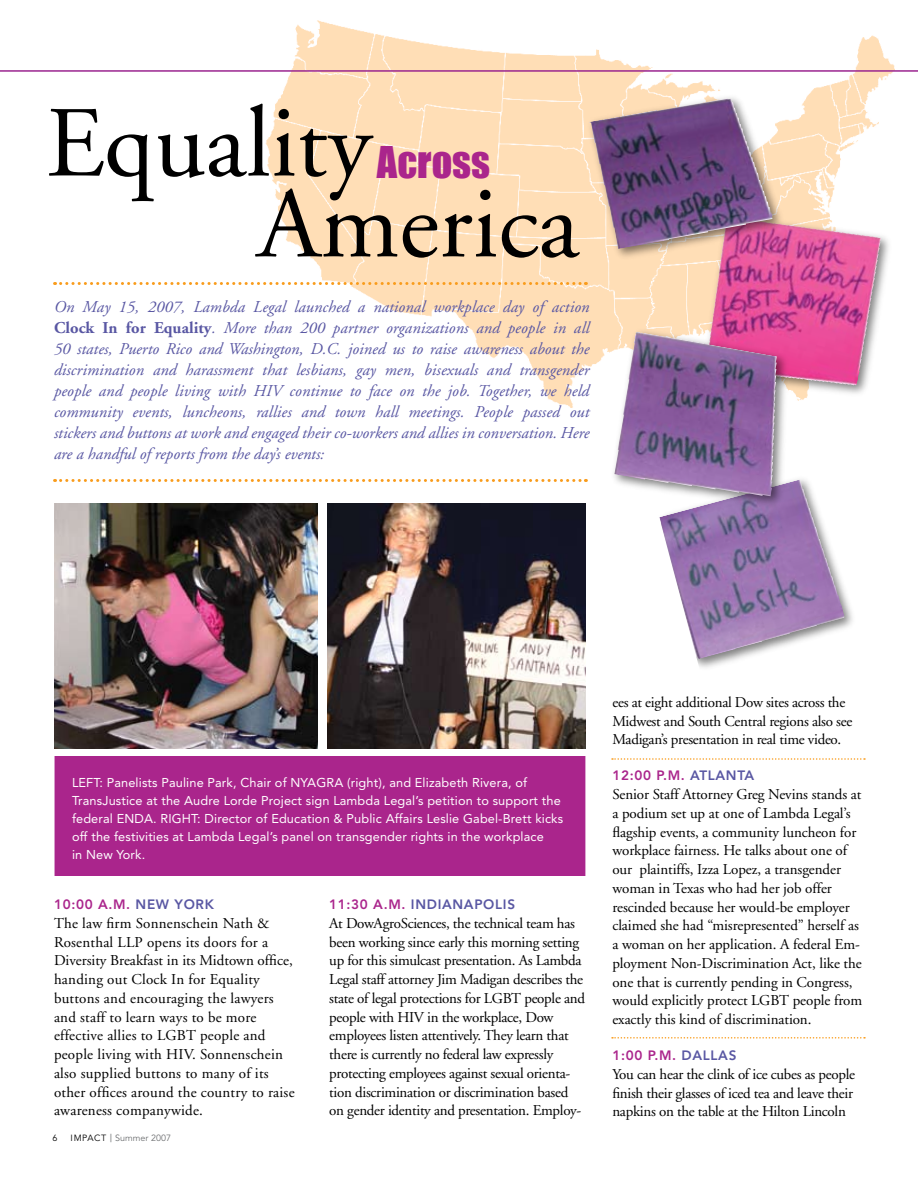
<style>
.page{position:relative;width:918px;height:1188px;background:#fff}
.page>*{position:absolute;margin:0;border:0;box-sizing:border-box;transform-origin:0 0}
.t1{font:100.5px "Adobe Garamond";color:#000}
.t2{font:40.2px "Impact";color:#aa258c}
.t3{font:italic 16.5px/21px "Adobe Garamond";color:#5957a3;text-align:justify}
.t4{font:15px/18.8px "Adobe Garamond";letter-spacing:-.005em;color:#000}
.t5{font:15px/18.8px "Adobe Garamond";letter-spacing:.015em;color:#000}
.t6{font:800 13.5px "Avenir";letter-spacing:.05em;color:#aa258c}
.t7{font:800 13.5px "Avenir";color:#5957a3}
.t8{font:12.75px/18px "Avenir";letter-spacing:.01em;color:#fff}
.t9{font:9px "Avenir";color:#6d6f71}
.t10{font:9px "Avenir";color:#000}
.s1{font-weight:700;font-style:normal}
.s2{color:#5957a3}
.s3{color:#000}
.s4{font-size:10.8px}
</style>
<div class="page">
<div style="left:55px;top:756px;width:530px;height:120px;background:#aa258c"></div>
<img style="left:266px;top:20px;width:629px;height:388px">
<svg style="left:55px;top:479px;width:531px;height:3px"></svg>
<hr style="left:0;top:70px;width:918px;height:2px;background:#9a258f">
<img style="left:54px;top:504px;width:264px;height:244px">
<div style="left:701px;top:212px;width:193px;height:187px;background:#000;opacity:.5"></div>
<img style="left:706px;top:217px;width:175px;height:168px">
<img style="left:327px;top:504px;width:258px;height:244px">
<div style="left:654px;top:475px;width:204px;height:197px;background:#000;opacity:.5"></div>
<img style="left:659px;top:479px;width:186px;height:180px">
<div style="left:609px;top:327px;width:181px;height:183px;background:#000;opacity:.5"></div>
<img style="left:614px;top:332px;width:163px;height:164px">
<div style="left:585px;top:93px;width:201px;height:169px;background:#000;opacity:.5"></div>
<img style="left:589px;top:98px;width:184px;height:151px">
<svg style="left:612px;top:758px;width:253px;height:2px"></svg>
<svg style="left:55px;top:282px;width:531px;height:3px"></svg>
<svg style="left:612px;top:1037px;width:253px;height:2px"></svg>
<svg style="left:654px;top:517px;width:46px;height:155px"></svg>
<h1 class="t1" style="left:46px;top:90px;width:327px">Equality</h1>
<h2 class="t2" style="left:377px;top:137px;width:115px">Across</h2>
<h1 class="t1" style="left:258px;top:171px;width:323px">America</h1>
<p class="t3" style="left:54px;top:297px;width:537px">On May 15, 2007, Lambda Legal launched a national workplace day of action <span class="s1">Clock In for Equality</span>. More than 200 partner organizations and people in all 50 states, Puerto Rico and Washington, D.C. joined us to raise awareness about the discrimination and harassment that lesbians, gay men, bisexuals and transgender people and people living with HIV continue to face on the job. Together, we held community events, luncheons, rallies and town hall meetings. People passed out stickers and buttons at work and engaged their co-workers and allies in conversation. Here are a handful of reports from the day’s events:</p>
<p class="t8" style="left:72px;top:773px;width:493px">LEFT: Panelists Pauline Park, Chair of NYAGRA (right), and Elizabeth Rivera, of TransJustice at the Audre Lorde Project sign Lambda Legal’s petition to support the federal ENDA. RIGHT: Director of Education &amp; Public Affairs Leslie Gabel-Brett kicks off the festivities at Lambda Legal’s panel on transgender rights in the workplace<br>in New York.</p>
<p class="t6" style="left:54px;top:896px;width:162px">10:00 A.M . <span class="s2">NEW YORK</span></p>
<p class="t5" style="left:54px;top:914px;width:242px">The law firm Sonnenschein Nath &amp; Rosenthal LLP opens its doors for a Diversity Breakfast in its Midtown office, handing out Clock In for Equality buttons and encouraging the lawyers and staff to learn ways to be more effective allies to LGBT people and people living with HIV. Sonnenschein also supplied buttons to many of its other offices around the country to raise awareness companywide.</p>
<p class="t10" style="left:52px;top:1133px;width:7px">6</p>
<p class="t9" style="left:71px;top:1133px;width:102px"><span class="s3">IMPACT</span> <span class="s4">|</span> Summer 2007</p>
<p class="t6" style="left:329px;top:896px;width:125px">11:30 A.M. <span class="s2">INDIANA</span></p>
<p class="t7" style="left:474px;top:896px;width:40px">POLIS</p>
<p class="t4" style="left:329px;top:914px;width:257px">At DowAgroSciences, the technical team has been working since early this morning setting up for this simulcast presentation. As Lambda Legal staff attorney Jim Madigan describes the state of legal protections for LGBT people and people with HIV in the workplace, Dow employees listen attentively. They learn that there is currently no federal law expressly protecting employees against sexual orienta&shy;tion discrimination or discrimination based on gender identity and presentation. Employ-</p>
<p class="t4" style="left:612px;top:693px;width:241px">ees at eight additional Dow sites across the<br>Midwest and South Central regions also see<br>Madigan’s presentation in real time video.</p>
<p class="t6" style="left:612px;top:768px;width:106px">12:00 P.M . <span class="s2">ATLAN</span></p>
<p class="t7" style="left:737px;top:768px;width:16px">TA</p>
<p class="t4" style="left:612px;top:785px;width:251px">Senior Staff Attorney Greg Nevins stands at a podium set up at one of Lambda Legal’s flagship events, a community luncheon for workplace fairness. He talks about one of our plaintiffs, Izza Lopez, a transgender woman in Texas who had her job offer rescinded because her would-be employer claimed she had “misrepresented” herself as a woman on her application. A federal Em&shy;ployment Non-Discrimination Act, like the one that is currently pending in Congress, would explicitly protect LGBT people from exactly this kind of discrimination.</p>
<p class="t6" style="left:612px;top:1048px;width:80px">1:00 P.M. <span class="s2">DALLAS</span></p>
<p class="t4" style="left:612px;top:1065px;width:244px">You can hear the clink of ice cubes as people finish their glasses of iced tea and leave their napkins on the table at the Hilton Lincoln</p>
</div>
